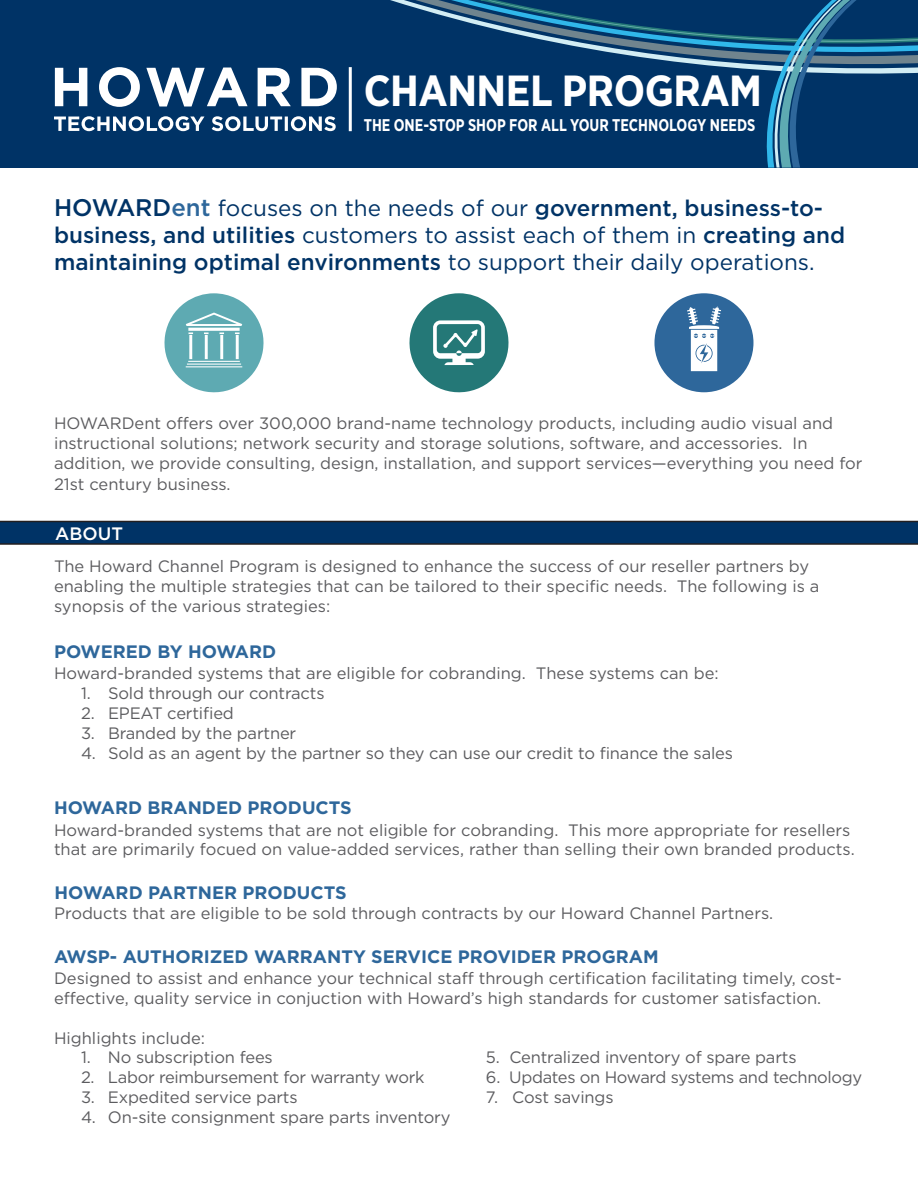
<style>
.page{position:relative;width:918px;height:1188px;background:#fff}
.page>*{position:absolute;margin:0;border:0;box-sizing:border-box;transform-origin:0 0}
.t1{font:700 43.5px "Gotham Narrow";letter-spacing:-.01em;color:#fff}
.t2{font:500 22.5px/27px "Gotham";color:#036}
.t3{font:700 18px "Gotham";color:#2e679b}
.t4{font:500 18px "Gotham";color:#fff}
.t5{font:700 16.95px "Gotham Narrow";color:#fff;scale:.88 1}
.t6{font:16.5px/19.8px "Gotham";color:#5c5c5f}
.t7{font:16.5px "Gotham";letter-spacing:-.02em;color:#5c5c5f}
.s1{font-size:24px}
.s2{font-size:24px;color:#2e679b}
.s3{font-weight:400}
</style>
<div class="page">
<div style="left:0;top:0;width:918px;height:167px;background:#036"></div>
<svg style="left:54px;top:116px;width:282px;height:15px"></svg>
<svg style="left:55px;top:67px;width:282px;height:40px"></svg>
<hr style="left:349px;top:67px;width:3px;height:64px;background:#fff">
<svg style="left:389px;top:0;width:529px;height:168px"></svg>
<div style="left:654px;top:293px;width:99px;height:99px;background:#2e679b;border-radius:50%"></div>
<svg style="left:687px;top:307px;width:34px;height:64px"></svg>
<svg style="left:409px;top:293px;width:100px;height:100px"></svg>
<svg style="left:164px;top:293px;width:100px;height:100px"></svg>
<svg style="left:0;top:521px;width:918px;height:24px;background:#06325f"></svg>
<p class="t1" style="left:364px;top:63px;width:400px">CHANNEL PROGRAM</p>
<p class="t5" style="left:364px;top:114px;width:447px">THE ONE-STOP SHOP FOR ALL YOUR TECHNOLOGY NEEDS</p>
<p class="t2" style="left:54px;top:194px;width:793px"><span class="s1">HOWARD</span><span class="s2">ent</span> <span class="s3">focuses on the needs of our</span> government, business-to&shy;business, and utilities <span class="s3">customers to assist each of them in</span> creating and maintaining optimal environments <span class="s3">to support their daily operations.</span></p>
<p class="t6" style="left:54px;top:413px;width:810px">HOWARDent offers over 300,000 brand-name technology products, including audio visual and instructional solutions; network security and storage solutions, software, and accessories. In addition, we provide consulting, design, installation, and support services—everything you need for</p>
<p class="t6" style="left:54px;top:474px;width:178px">21st century business.</p>
<p class="t4" style="left:55px;top:524px;width:69px">ABOUT</p>
<p class="t6" style="left:54px;top:556px;width:767px">The Howard Channel Program is designed to enhance the success of our reseller partners by enabling the multiple strategies that can be tailored to their specific needs. The following is a synopsis of the various strategies:</p>
<p class="t3" style="left:54px;top:642px;width:224px">POWERED BY HOWARD</p>
<p class="t6" style="left:54px;top:663px;width:666px">Howard-branded systems that are eligible for cobranding. These systems can be:</p>
<p class="t6" style="left:81px;top:683px;width:245px">1. Sold through our contracts</p>
<p class="t6" style="left:81px;top:703px;width:154px">2. EPEAT certified</p>
<p class="t6" style="left:81px;top:723px;width:217px">3. Branded by the partner</p>
<p class="t6" style="left:81px;top:743px;width:654px">4. Sold as an agent by the partner so they can use our credit to finance the sales</p>
<p class="t3" style="left:54px;top:797px;width:299px">HOWARD BRANDED PRODUCTS</p>
<p class="t6" style="left:54px;top:820px;width:802px">Howard-branded systems that are not eligible for cobranding. This more appropriate for resellers that are primarily focued on value-added services, rather than selling their own branded products.</p>
<p class="t3" style="left:55px;top:882px;width:294px">HOWARD PARTNER PRODUCTS</p>
<p class="t6" style="left:54px;top:903px;width:721px">Products that are eligible to be sold through contracts by our Howard Channel Partners.</p>
<p class="t3" style="left:54px;top:946px;width:606px">AWSP- AUTHORIZED WARRANTY SERVICE PROVIDER PROGRAM</p>
<p class="t6" style="left:54px;top:968px;width:790px">Designed to assist and enhance your technical staff through certification facilitating timely, cost&shy;effective, quality service in conjuction with Howard’s high standards for customer satisfaction.</p>
<p class="t6" style="left:54px;top:1027px;width:152px">Highlights include:</p>
<p class="t6" style="left:81px;top:1047px;width:193px">1. No subscription fees</p>
<p class="t6" style="left:486px;top:1047px;width:312px">5. Centralized inventory of spare parts</p>
<p class="t7" style="left:81px;top:1068px;width:345px">2. Labor reimbursement for warranty work</p>
<p class="t7" style="left:486px;top:1068px;width:378px">6. Updates on Howard systems and technology</p>
<p class="t6" style="left:81px;top:1087px;width:218px">3. Expedited service parts</p>
<p class="t6" style="left:486px;top:1087px;width:129px">7. Cost savings</p>
<p class="t6" style="left:81px;top:1107px;width:371px">4. On-site consignment spare parts inventory</p>
</div>
